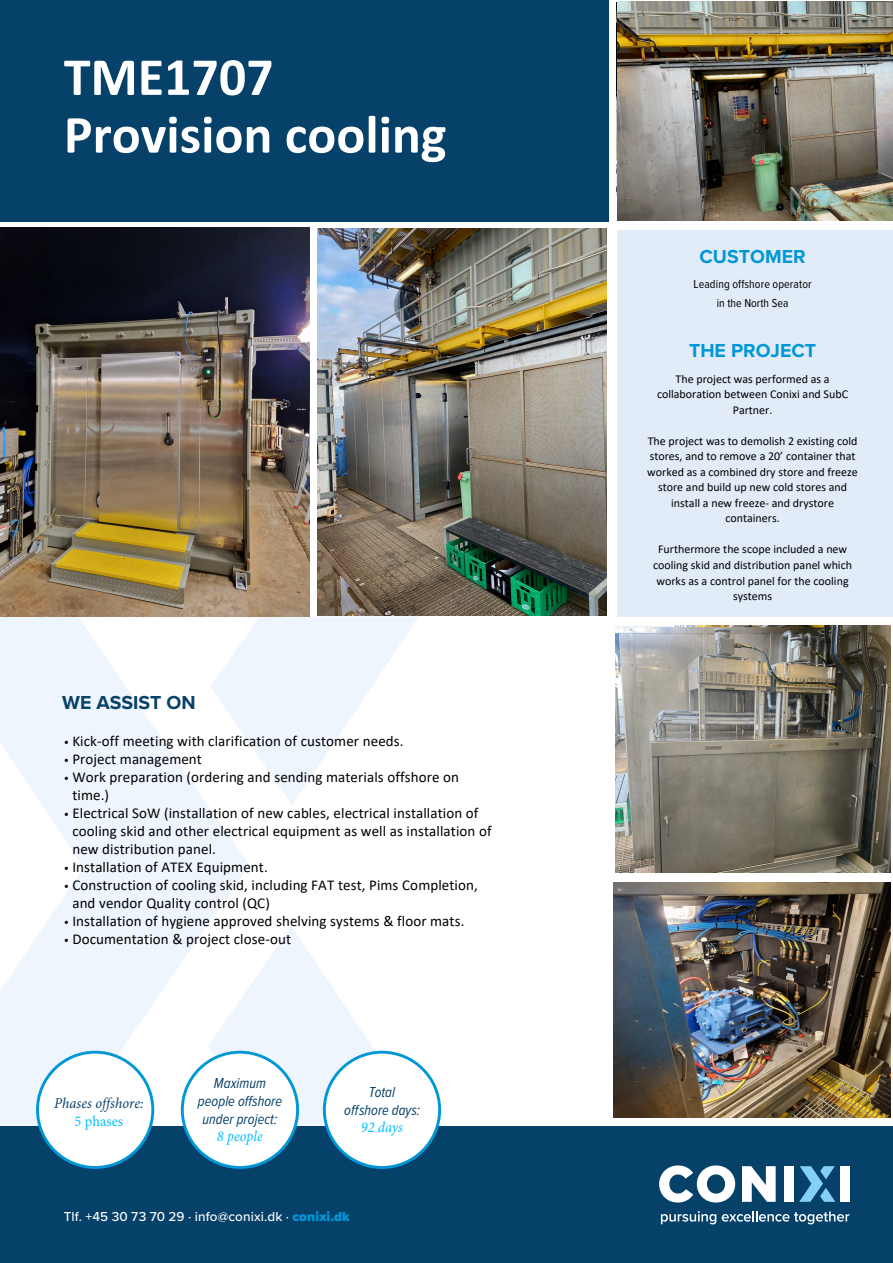
<style>
.page{position:relative;width:893px;height:1263px;background:#fff}
.page>*{position:absolute;margin:0;border:0;box-sizing:border-box;transform-origin:0 0}
.t1{font:700 54px/57.6px "Calibri";color:#fff}
.t2{font:700 19.5px "Proxima Nova";color:#0097d6}
.t3{font:700 19.5px "Proxima Nova";color:#064169}
.t4{font:15px/18px "Calibri";letter-spacing:.005em;color:#000}
.t5{font:italic 15px/18px "Proxima Nova Cond";letter-spacing:.005em;color:#064169;text-align:center;scale:.95 1}
.t6{font:italic 15px "Minion Pro";letter-spacing:.005em;color:#064169;scale:.95 1}
.t7{font:italic 15px "Minion Pro";color:#00bfff;scale:.95 1}
.t8{font:15px "Minion Pro";letter-spacing:.005em;color:#00bfff;scale:.95 1}
.t9{font:500 13.5px "Proxima Nova";letter-spacing:.01em;color:#fff}
.t10{font:12px/15.6px "Calibri";color:#000;text-align:center}
.t11{font:12px/18.1px "Proxima Nova Cond";letter-spacing:.01em;color:#000;text-align:center}
.s1{font-family:"Proxima Nova Cond"}
.s2{font-weight:900;color:#0097d6}
</style>
<div class="page">
<svg style="left:249px;top:617px;width:169px;height:187px"></svg>
<svg style="left:0;top:617px;width:249px;height:510px;fill:#eef5fc"></svg>
<svg style="left:208px;top:926px;width:218px;height:201px"></svg>
<img style="left:318px;top:228px;width:289px;height:388px">
<img style="left:614px;top:882px;width:277px;height:235px">
<img style="left:0;top:228px;width:309px;height:388px">
<div style="left:0;top:1127px;width:893px;height:136px;background:#064169"></div>
<div style="left:0;top:0;width:608px;height:221px;background:#064169"></div>
<div style="left:617px;top:230px;width:276px;height:387px;background:#deeaf8"></div>
<div style="left:38px;top:1052px;width:115px;height:115px;background:#fff;border-radius:50%"></div>
<div style="left:36px;top:1051px;width:118px;height:118px;border:3px solid #0097d6;border-radius:50%"></div>
<div style="left:182px;top:1052px;width:116px;height:115px;background:#fff;border-radius:50%"></div>
<div style="left:181px;top:1051px;width:118px;height:118px;border:3px solid #0097d6;border-radius:50%"></div>
<div style="left:324px;top:1052px;width:116px;height:115px;background:#fff;border-radius:50%"></div>
<div style="left:323px;top:1051px;width:118px;height:118px;border:3px solid #0097d6;border-radius:50%"></div>
<svg style="left:659px;top:1165px;width:76px;height:37px"></svg>
<svg style="left:742px;top:1166px;width:34px;height:36px"></svg>
<div style="left:784px;top:1166px;width:10px;height:36px;background:#fff"></div>
<div style="left:840px;top:1166px;width:10px;height:36px;background:#fff"></div>
<svg style="left:661px;top:1211px;width:55px;height:13px"></svg>
<svg style="left:722px;top:1211px;width:127px;height:13px"></svg>
<svg style="left:799px;top:1166px;width:36px;height:36px"></svg>
<img style="left:617px;top:1px;width:276px;height:220px">
<img style="left:615px;top:626px;width:275px;height:247px">
<h1 class="t1" style="left:64px;top:47px;width:384px">TME1707<br>Provision cooling</h1>
<h2 class="t3" style="left:62px;top:688px;width:135px">WE ASSIST ON</h2>
<p class="t4" style="left:64px;top:732px;width:341px"><span class="s1">•</span> Kick-off meeting with clarification of customer needs.</p>
<p class="t4" style="left:64px;top:750px;width:140px"><span class="s1">•</span> Project management</p>
<p class="t4" style="left:72px;top:768px;width:388px;text-indent:-9px"><span class="s1">•</span> Work preparation (ordering and sending materials offshore on time.)</p>
<p class="t4" style="left:72px;top:804px;width:421px;text-indent:-9px"><span class="s1">•</span> Electrical SoW (installation of new cables, electrical installation of cooling skid and other electrical equipment as well as installation of new distribution panel.</p>
<p class="t4" style="left:64px;top:858px;width:206px"><span class="s1">•</span> Installation of ATEX Equipment.</p>
<p class="t4" style="left:72px;top:876px;width:407px;text-indent:-9px"><span class="s1">•</span> Construction of cooling skid, including FAT test, Pims Completion, and vendor Quality control (QC)</p>
<p class="t4" style="left:64px;top:912px;width:402px"><span class="s1">•</span> Installation of hygiene approved shelving systems &amp; floor mats.</p>
<p class="t4" style="left:64px;top:930px;width:229px"><span class="s1">•</span> Documentation &amp; project close-out</p>
<p class="t6" style="left:54px;top:1092px;width:96px">Phases offshore:</p>
<p class="t8" style="left:75px;top:1111px;width:53px">5 phases</p>
<p class="t5" style="left:198px;top:1073px;width:90px">Maximum people offshore under project:</p>
<p class="t7" style="left:217px;top:1126px;width:50px">8 people</p>
<p class="t5" style="left:344px;top:1082px;width:81px">Total<br>offshore days:</p>
<p class="t7" style="left:361px;top:1117px;width:46px">92 days</p>
<p class="t9" style="left:64px;top:1207px;width:288px">Tlf. +45 30 73 70 29 · info@conixi.dk · <span class="s2">conixi.dk</span></p>
<h2 class="t2" style="left:699px;top:242px;width:108px">CUSTOMER</h2>
<p class="t11" style="left:694px;top:275px;width:120px">Leading offshore operator in the North Sea</p>
<h2 class="t2" style="left:689px;top:336px;width:129px">THE PROJECT</h2>
<p class="t10" style="left:657px;top:371px;width:193px">The project was performed as a collaboration between Conixi and SubC<br>Partner.</p>
<p class="t10" style="left:647px;top:433px;width:212px">The project was to demolish 2 existing cold stores, and to remove a 20’ container that worked as a combined dry store and freeze store and build up new cold stores and install a new freeze- and drystore containers.</p>
<p class="t10" style="left:653px;top:541px;width:201px">Furthermore the scope included a new cooling skid and distribution panel which works as a control panel for the cooling systems</p>
</div>
